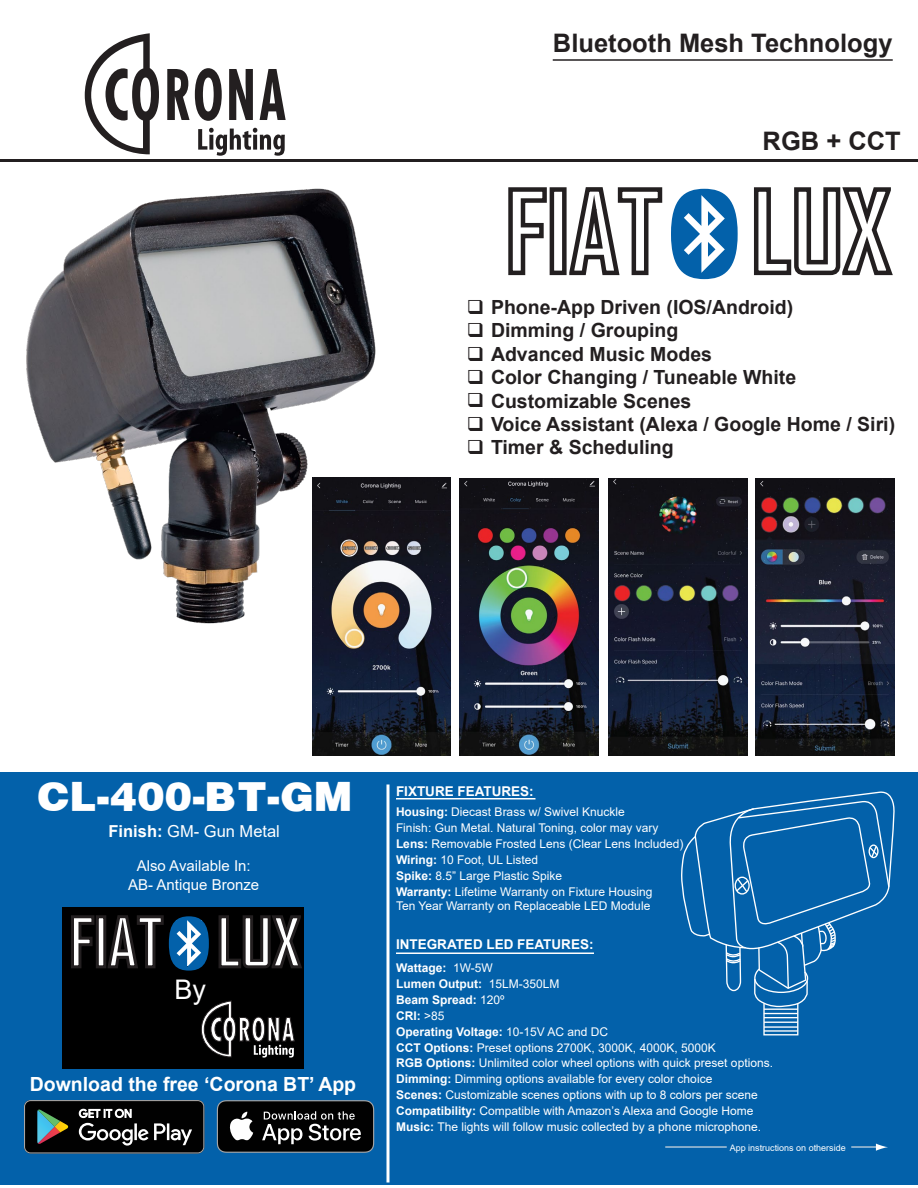
<style>
.page{position:relative;width:918px;height:1188px;background:#fff}
.page>*{position:absolute;margin:0;border:0;box-sizing:border-box;transform-origin:0 0}
.t1{font:700 65.55px "Agency FB";color:#fff}
.t2{font:900 45px "Helvetica";color:#fff}
.t3{font:27px "Arial";color:#fff}
.t4{font:700 25.5px "Arial";color:#231f20}
.t5{font:700 19.5px "Arial";color:#231f20}
.t6{font:700 19.5px "Arial";color:#fff}
.t7{font:16.5px "Arial";color:#fff}
.t8{font:15px/19.5px "Arial";color:#fff;text-align:center}
.t9{font:700 13.5px "Arial";color:#fff}
.t10{font:12px/15.9px "Arial";color:#fff}
.t11{font:9px "Arial";color:#fff}
.s1{font-weight:700}
</style>
<div class="page">
<div style="left:0;top:772px;width:918px;height:413px;background:#0361aa"></div>
<hr style="left:396px;top:798px;width:140px;height:2px;background:#fff">
<hr style="left:665px;top:1146px;width:62px;height:1px;background:#fff">
<svg style="left:851px;top:1144px;width:37px;height:7px"></svg>
<svg style="left:508px;top:187px;width:39px;height:89px"></svg>
<div style="left:550px;top:187px;width:17px;height:88px;border:4px solid #231f20"></div>
<svg style="left:569px;top:187px;width:94px;height:89px"></svg>
<svg style="left:754px;top:187px;width:139px;height:89px"></svg>
<svg style="left:671px;top:189px;width:67px;height:90px"></svg>
<hr style="left:386px;top:784px;width:3px;height:398px;background:#fff">
<hr style="left:0;top:159px;width:918px;height:3px;background:#231f20">
<svg style="left:167px;top:68px;width:55px;height:53px"></svg>
<svg style="left:229px;top:69px;width:24px;height:51px"></svg>
<svg style="left:260px;top:69px;width:26px;height:51px"></svg>
<svg style="left:85px;top:33px;width:74px;height:121px"></svg>
<svg style="left:198px;top:128px;width:87px;height:28px"></svg>
<hr style="left:553px;top:59px;width:340px;height:2px;background:#231f20">
<hr style="left:396px;top:952px;width:198px;height:2px;background:#fff">
<img style="left:460px;top:478px;width:139px;height:278px">
<img style="left:608px;top:478px;width:139px;height:277px">
<img style="left:312px;top:478px;width:138px;height:277px">
<img style="left:756px;top:479px;width:138px;height:276px">
<img style="left:26px;top:188px;width:355px;height:439px">
<div style="left:62px;top:907px;width:242px;height:162px;background:#000"></div>
<svg style="left:71px;top:915px;width:24px;height:54px"></svg>
<div style="left:96px;top:915px;width:10px;height:53px;border:3px solid #231f20"></div>
<svg style="left:218px;top:915px;width:84px;height:54px"></svg>
<svg style="left:107px;top:915px;width:102px;height:56px"></svg>
<svg style="left:201px;top:1000px;width:94px;height:58px"></svg>
<svg style="left:24px;top:1100px;width:180px;height:54px;background:#2b2e2d"></svg>
<svg style="left:217px;top:1100px;width:157px;height:53px;background:#303132"></svg>
<svg style="left:681px;top:791px;width:214px;height:245px"></svg>
<h3 class="t4" style="left:553px;top:25px;width:341px">Bluetooth Mesh Technology</h3>
<h3 class="t4" style="left:763px;top:123px;width:140px">RGB + CCT</h3>
<h3 class="t5" style="left:467px;top:293px;width:328px">❑ Phone-App Driven (IOS/Android)</h3>
<h3 class="t5" style="left:467px;top:317px;width:213px">❑ Dimming / Grouping</h3>
<h3 class="t5" style="left:467px;top:340px;width:247px">❑ Advanced Music Modes</h3>
<h3 class="t5" style="left:467px;top:364px;width:331px">❑ Color Changing / Tuneable White</h3>
<h3 class="t5" style="left:467px;top:387px;width:226px">❑ Customizable Scenes</h3>
<h3 class="t5" style="left:467px;top:410px;width:430px">❑ Voice Assistant (Alexa / Google Home / Siri)</h3>
<h3 class="t5" style="left:467px;top:434px;width:208px">❑ Timer &amp; Scheduling</h3>
<h2 class="t2" style="left:38px;top:780px;width:315px">CL-400-BT-GM</h2>
<h3 class="t7" style="left:109px;top:820px;width:173px"><span class="s1">Finish:</span> GM- Gun Metal</h3>
<p class="t8" style="left:128px;top:855px;width:132px">Also Available In:<br>AB- Antique Bronze</p>
<h1 class="t1" style="left:69px;top:901px;width:233px">FIAT LUX</h1>
<h3 class="t3" style="left:174px;top:971px;width:33px">By</h3>
<h3 class="t6" style="left:30px;top:1070px;width:328px">Download the free ‘Corona BT’ App</h3>
<p class="t9" style="left:396px;top:782px;width:139px">FIXTURE FEATURES:</p>
<p class="t10" style="left:396px;top:804px;width:289px"><span class="s1">Housing:</span> Diecast Brass w/ Swivel Knuckle<br>Finish: Gun Metal. Natural Toning, color may vary <span class="s1">Lens:</span> Removable Frosted Lens (Clear Lens Included)<br><span class="s1">Wiring:</span> 10 Foot, UL Listed<br><span class="s1">Spike:</span> 8.5” Large Plastic Spike<br><span class="s1">Warranty:</span> Lifetime Warranty on Fixture Housing</p>
<p class="t10" style="left:396px;top:898px;width:256px">Ten Year Warranty on Replaceable LED Module</p>
<p class="t9" style="left:396px;top:935px;width:199px">INTEGRATED LED FEATURES:</p>
<p class="t10" style="left:396px;top:960px;width:378px"><span class="s1">Wattage:</span> 1W-5W<br><span class="s1">Lumen Output:</span> 15LM-350LM<br><span class="s1">Beam Spread:</span> 120º<br><span class="s1">CRI:</span> &gt;85<br><span class="s1">Operating Voltage:</span> 10-15V AC and DC<br><span class="s1">CCT Options:</span> Preset options 2700K, 3000K, 4000K, 5000K<br><span class="s1">RGB Options:</span> Unlimited color wheel options with quick preset options.<br><span class="s1">Dimming:</span> Dimming options available for every color choice<br><span class="s1">Scenes:</span> Customizable scenes options with up to 8 colors per scene <span class="s1">Compatibility:</span> Compatible with Amazon’s Alexa and Google Home <span class="s1">Music:</span> The lights will follow music collected by a phone microphone.</p>
<p class="t11" style="left:730px;top:1141px;width:118px">App instructions on otherside</p>
</div>
